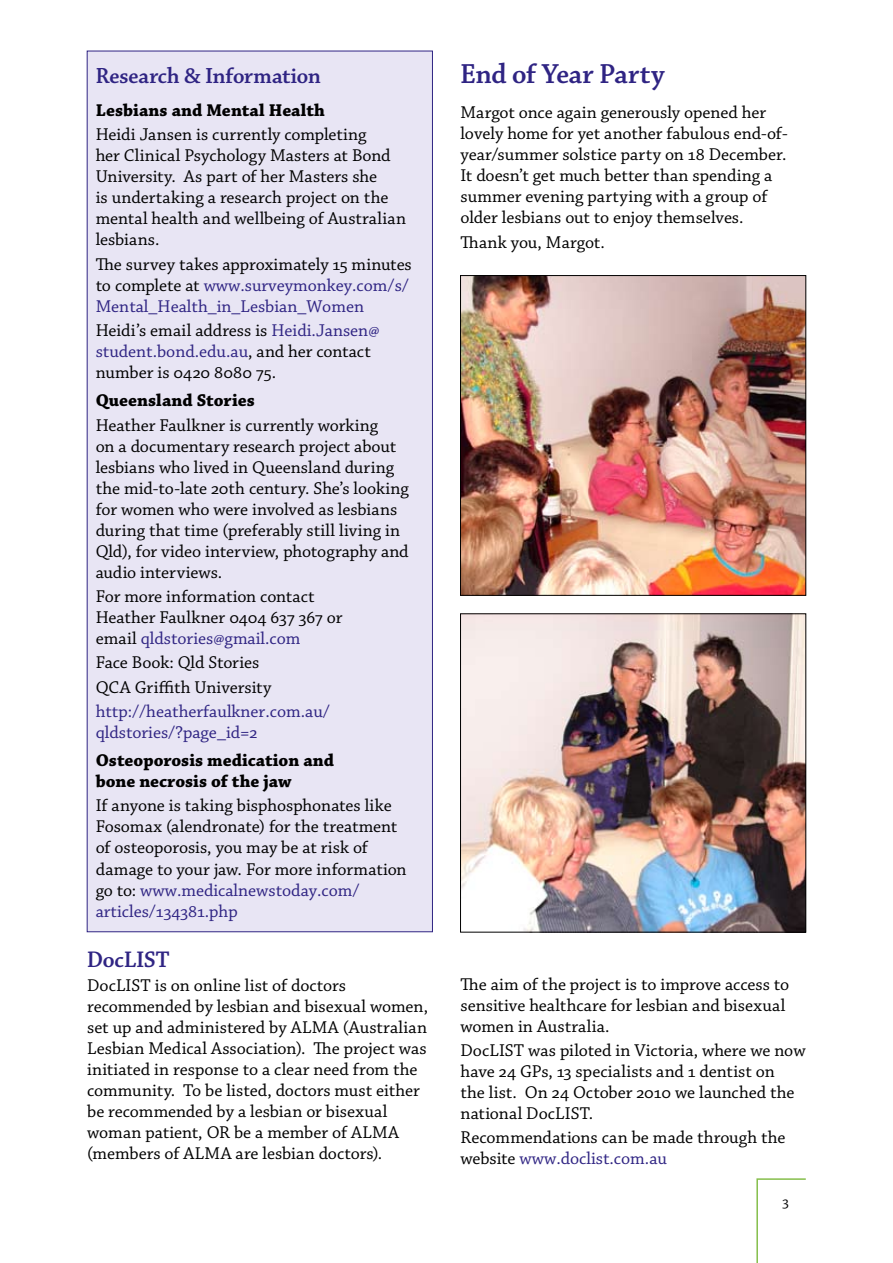
<style>
.page{position:relative;width:893px;height:1263px;background:#fff}
.page>*{position:absolute;margin:0;border:0;box-sizing:border-box;transform-origin:0 0}
.t1{font:29.25px "Chaparral Pro Semibold Subh";letter-spacing:-.005em;color:#2f2483}
.t2{font:24px "Chaparral Pro Semibold Subh";letter-spacing:.005em;color:#2f2483}
.t3{font:23.25px "Chaparral Pro Semibold Subh";letter-spacing:-.005em;color:#2f2483}
.t4{font:18px/21px "Chaparral Pro";color:#000}
.t5{font:18px/21px "Chaparral Pro";color:#2f2483}
.t6{font:700 18px/21px "Chaparral Pro";color:#000}
.t7{font:15px "Chaparral Pro";color:#000}
.s1{color:#000}
.s2{color:#2f2483}
</style>
<div class="page">
<svg style="left:756px;top:1178px;width:50px;height:85px"></svg>
<div style="left:87px;top:51px;width:346px;height:881px;background:#e8e5f4;border:1px solid #2f2483"></div>
<img style="left:462px;top:615px;width:342px;height:315px">
<div style="left:460px;top:613px;width:346px;height:319px;border:1px solid #000"></div>
<img style="left:462px;top:277px;width:342px;height:317px">
<div style="left:460px;top:275px;width:346px;height:321px;border:1px solid #000"></div>
<p class="t3" style="left:96px;top:63px;width:227px">Research &amp; Information</p>
<p class="t6" style="left:96px;top:100px;width:231px">Lesbians and Mental Health</p>
<p class="t4" style="left:96px;top:125px;width:312px">Heidi Jansen is currently completing<br>her Clinical Psychology Masters at Bond University. As part of her Masters she<br>is undertaking a research project on the mental health and wellbeing of Australian lesbians.</p>
<p class="t5" style="left:96px;top:254px;width:318px"><span class="s1">The survey takes approximately 15 minutes to complete at</span> www.surveymonkey.com/s/<br>Mental_Health_in_Lesbian_Women</p>
<p class="t4" style="left:96px;top:321px;width:285px">Heidi’s email address is <span class="s2">Heidi.Jansen@ student.bond.edu.au</span>, and her contact number is 0420 8080 75.</p>
<p class="t6" style="left:96px;top:391px;width:161px">Queensland Stories</p>
<p class="t4" style="left:96px;top:415px;width:315px">Heather Faulkner is currently working<br>on a documentary research project about lesbians who lived in Queensland during the mid-to-late 20th century. She’s looking for women who were involved as lesbians during that time (preferably still living in Qld), for video interview, photography and audio interviews.</p>
<p class="t4" style="left:96px;top:586px;width:248px">For more information contact<br>Heather Faulkner 0404 637 367 or email <span class="s2">qldstories@gmail.com</span></p>
<p class="t4" style="left:96px;top:651px;width:177px;line-height:24.5px">Face Book: Qld Stories<br>QCA Griffith University</p>
<p class="t5" style="left:96px;top:702px;width:236px">http://heatherfaulkner.com.au/ qldstories/?page_id=2</p>
<p class="t6" style="left:96px;top:750px;width:240px">Osteoporosis medication and bone necrosis of the jaw</p>
<p class="t4" style="left:96px;top:796px;width:312px">If anyone is taking bisphosphonates like Fosomax (alendronate) for the treatment of osteoporosis, you may be at risk of damage to your jaw. For more information go to: <span class="s2">www.medicalnewstoday.com/ articles/134381.php</span></p>
<h2 class="t2" style="left:87px;top:946px;width:84px">DocLIST</h2>
<h1 class="t1" style="left:460px;top:58px;width:206px">End of Year Party</h1>
<p class="t4" style="left:460px;top:103px;width:329px">Margot once again generously opened her lovely home for yet another fabulous end-of&shy;year/summer solstice party on 18 December.<br>It doesn’t get much better than spending a summer evening partying with a group of older lesbians out to enjoy themselves.</p>
<p class="t4" style="left:460px;top:232px;width:146px">Thank you, Margot.</p>
<p class="t4" style="left:87px;top:976px;width:342px">DocLIST is on online list of doctors recommended by lesbian and bisexual women, set up and administered by ALMA (Australian Lesbian Medical Association). The project was initiated in response to a clear need from the community. To be listed, doctors must either be recommended by a lesbian or bisexual woman patient, OR be a member of ALMA (members of ALMA are lesbian doctors).</p>
<p class="t4" style="left:460px;top:974px;width:330px">The aim of the project is to improve access to sensitive healthcare for lesbian and bisexual women in Australia.</p>
<p class="t4" style="left:460px;top:1040px;width:347px">DocLIST was piloted in Victoria, where we now have 24 GPs, 13 specialists and 1 dentist on<br>the list. On 24 October 2010 we launched the national DocLIST.</p>
<p class="t4" style="left:460px;top:1128px;width:326px">Recommendations can be made through the website <span class="s2">www.doclist.com.au</span></p>
<p class="t7" style="left:783px;top:1193px;width:8px">3</p>
</div>
